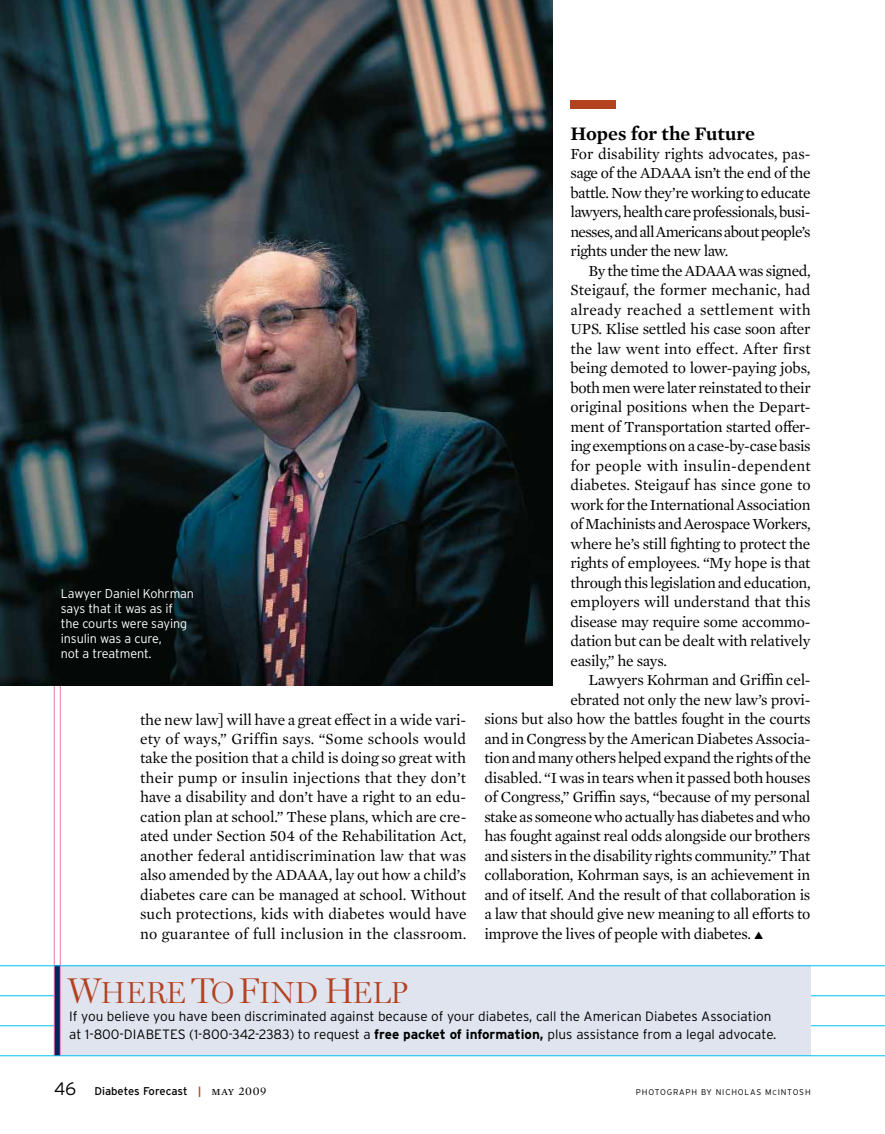
<style>
.page{position:relative;width:885px;height:1134px;background:#fff}
.page>*{position:absolute;margin:0;border:0;box-sizing:border-box;transform-origin:0 0}
.t1{font:30.6px "Miller Display Light SC850";color:#b34221}
.t2{font:600 19.5px "Mercury Text G1";color:#000}
.t3{font:15.75px/19.5px "Mercury Text G1";letter-spacing:-.015em;color:#000;text-align:justify}
.t4{font:15.75px "Mercury Text G1";letter-spacing:-.035em;color:#000}
.t5{font:15.75px "Mercury Text G1";letter-spacing:-.04em;color:#000}
.t6{font:300 13.5px/18px "Interstate";color:#000}
.t7{font:300 12.75px/15px "Interstate";letter-spacing:-.01em;color:#fff}
.t8{font:11.25px "Interstate";letter-spacing:-.005em;color:#000}
.t9{font:300 8.25px "Interstate";letter-spacing:.1em;color:#000}
.s1{font-size:36px}
.s2{font-weight:700}
.s3{font-weight:300;font-size:18px}
.s4{font-weight:700;font-size:10.5px;color:#b34221}
.s5{font-family:"Mercury Text G1";font-size:12px}
.s6{font-family:"Interstate Light SC850";font-weight:400;font-size:7.05px}
</style>
<div class="page">
<hr style="left:0;top:996px;width:884px;height:1px;background:#00c0f3">
<hr style="left:0;top:1026px;width:884px;height:1px;background:#00c0f3">
<div style="left:54px;top:966px;width:6px;height:90px;background:#002659"></div>
<div style="left:60px;top:966px;width:750px;height:90px;background:#e0e4ef"></div>
<div style="left:570px;top:100px;width:45px;height:10px;background:#b34221"></div>
<hr style="left:54px;top:0;width:1px;height:1056px;background:#f173ac">
<hr style="left:60px;top:0;width:1px;height:1056px;background:#f173ac">
<hr style="left:0;top:1056px;width:884px;height:1px;background:#00c0f3">
<hr style="left:0;top:966px;width:884px;height:1px;background:#00c0f3">
<img style="left:0;top:0;width:552px;height:686px">
<p class="t7" style="left:61px;top:586px;width:135px">Lawyer Daniel Kohrman says that it was as if the courts were saying insulin was a cure,<br>not a treatment.</p>
<p class="t3" style="left:140px;top:709px;width:327px">the new law] will have a great effect in a wide vari&shy;ety of ways,” Griffin says. “Some schools would take the position that a child is doing so great with their pump or insulin injections that they don’t have a disability and don’t have a right to an edu&shy;cation plan at school.” These plans, which are cre&shy;ated under Section 504 of the Rehabilitation Act, another federal antidiscrimination law that was also amended by the ADAAA</p>
<p class="t3" style="left:140px;top:865px;width:328px;text-indent:189px">, lay out how a child’s diabetes care can be managed at school. Without such protections, kids with diabetes would have no guarantee of full inclusion in the classroom.</p>
<p class="t2" style="left:570px;top:118px;width:186px">Hopes for the Future</p>
<p class="t3" style="left:570px;top:143px;width:241px">For disability rights advocates, pas&shy;sage of the ADAAA</p>
<p class="t3" style="left:694px;top:163px;width:118px">isn’t the end of the</p>
<p class="t3" style="left:570px;top:182px;width:241px">battle. Now they’re working to educate</p>
<p class="t4" style="left:570px;top:201px;width:241px">lawyers, health care professionals, busi-</p>
<p class="t5" style="left:570px;top:220px;width:242px">nesses, and all Americans about people’s</p>
<p class="t3" style="left:570px;top:241px;width:159px">rights under the new law.</p>
<p class="t3" style="left:588px;top:260px;width:129px">By the time the ADAAA</p>
<p class="t3" style="left:570px;top:260px;width:242px;text-indent:168px">was signed, Steigauf, the former mechanic, had already reached a settlement with UPS. Klise settled his case soon after the law went into effect. After first being demoted to lower-paying jobs, both men were later reinstated to their original positions when the Depart&shy;ment of Transportation started offer&shy;ing exemptions on a case-by-case basis for people with insulin-dependent diabetes. Steigauf has since gone to work for the International Association of Machinists and Aerospace Workers, where he’s still fighting to protect the rights of employees. “My hope is that through this legislation and education, employers will understand that this disease may require some accommo&shy;dation but can be dealt with relatively easily,” he says.</p>
<p class="t3" style="left:588px;top:670px;width:223px">Lawyers Kohrman and Griffin cel-</p>
<p class="t3" style="left:570px;top:689px;width:241px">ebrated not only the new law’s provi-</p>
<p class="t3" style="left:484px;top:709px;width:328px">sions but also how the battles fought in the courts</p>
<p class="t3" style="left:484px;top:728px;width:327px">and in Congress by the American Diabetes Associa-</p>
<p class="t3" style="left:484px;top:748px;width:328px">tion and many others helped expand the rights of the</p>
<p class="t3" style="left:484px;top:767px;width:328px">disabled. “I was in tears when it passed both houses</p>
<p class="t3" style="left:484px;top:787px;width:327px">of Congress,” Griffin says, “because of my personal</p>
<p class="t3" style="left:484px;top:806px;width:327px">stake as someone who actually has diabetes and who</p>
<p class="t3" style="left:484px;top:826px;width:327px">has fought against real odds alongside our brothers</p>
<p class="t3" style="left:484px;top:845px;width:327px">and sisters in the disability rights community.” That</p>
<p class="t3" style="left:484px;top:865px;width:327px">collaboration, Kohrman says, is an achievement in</p>
<p class="t3" style="left:484px;top:884px;width:327px">and of itself. And the result of that collaboration is</p>
<p class="t3" style="left:484px;top:904px;width:327px">a law that should give new meaning to all efforts to</p>
<p class="t3" style="left:484px;top:923px;width:280px">improve the lives of people with diabetes. ▲</p>
<h1 class="t1" style="left:68px;top:974px;width:342px"><span class="s1">W</span>HERE <span class="s1">T</span>O <span class="s1">F</span>IND <span class="s1">H</span>ELP</h1>
<p class="t6" style="left:69px;top:1007px;width:703px">If you believe you have been discriminated against because of your diabetes, call the American Diabetes Association at 1-800-DIABETE</p>
<p class="t6" style="left:178px;top:1025px;width:600px">S (1-800-342-2383) to request a <span class="s2">free packet of information,</span> plus assistance from a legal advocate.</p>
<p class="t8" style="left:54px;top:1085px;width:214px"><span class="s3">46</span> Diabetes Forecast <span class="s4">|</span> <span class="s5">may 2009</span></p>
<p class="t9" style="left:635px;top:1087px;width:176px">photograph by Nicholas M<span class="s6">c</span>Intosh</p>
</div>
